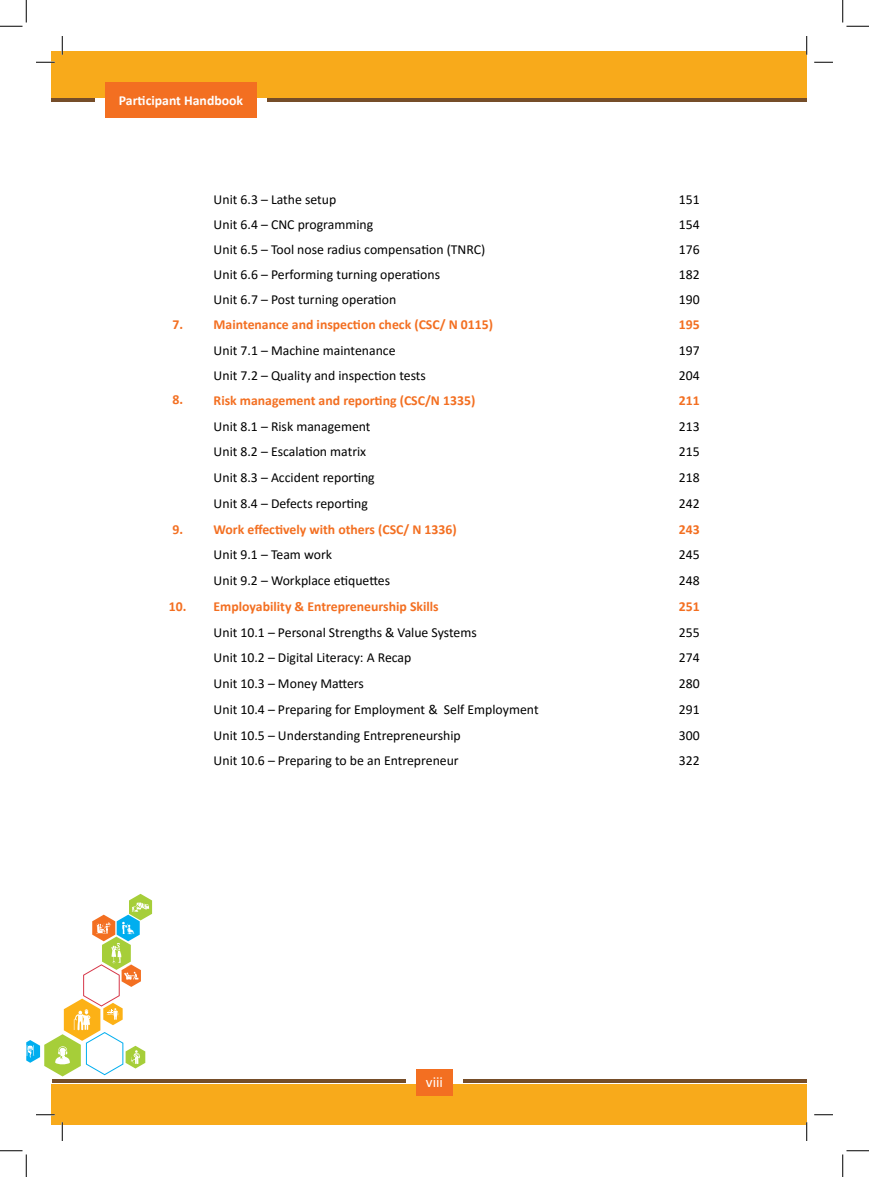
<style>
.page{position:relative;width:869px;height:1177px;background:#fff}
.page>*{position:absolute;margin:0;border:0;box-sizing:border-box;transform-origin:0 0}
.t1{font:15px "Calibri";color:#fff}
.t2{font:13.75px "Calibri";color:#000}
.t3{font:700 13.75px "Calibri";color:#f36f21}
.t4{font:700 13.75px "Calibri";color:#fff}
</style>
<div class="page">
<svg style="left:26px;top:894px;width:126px;height:182px"></svg>
<div style="left:52px;top:1084px;width:754px;height:41px;background:#f8aa1b"></div>
<hr style="left:52px;top:1079px;width:353px;height:3px;background:#754d29">
<div style="left:416px;top:1069px;width:36px;height:26px;background:#f36f21"></div>
<hr style="left:463px;top:1079px;width:343px;height:3px;background:#754d29">
<div style="left:52px;top:52px;width:754px;height:46px;background:#f8aa1b"></div>
<hr style="left:52px;top:98px;width:43px;height:4px;background:#754d29">
<div style="left:105px;top:82px;width:152px;height:36px;background:#f36f21"></div>
<hr style="left:267px;top:98px;width:539px;height:4px;background:#754d29">
<svg style="left:36px;top:61px;width:19px;height:2px"></svg>
<svg style="left:814px;top:61px;width:19px;height:2px"></svg>
<svg style="left:36px;top:1114px;width:19px;height:1px"></svg>
<svg style="left:814px;top:1114px;width:19px;height:1px"></svg>
<svg style="left:61px;top:36px;width:2px;height:19px"></svg>
<svg style="left:61px;top:1122px;width:2px;height:19px"></svg>
<svg style="left:806px;top:36px;width:1px;height:19px"></svg>
<svg style="left:806px;top:1122px;width:1px;height:19px"></svg>
<svg style="left:0;top:0;width:27px;height:27px"></svg>
<svg style="left:0;top:1150px;width:27px;height:27px"></svg>
<svg style="left:842px;top:0;width:27px;height:27px"></svg>
<svg style="left:842px;top:1150px;width:27px;height:27px"></svg>
<p class="t4" style="left:119px;top:91px;width:126px">Participant Handbook</p>
<p class="t2" style="left:214px;top:190px;width:124px">Unit 6.3 – Lathe setup</p>
<p class="t2" style="left:679px;top:190px;width:22px">151</p>
<p class="t2" style="left:214px;top:215px;width:161px">Unit 6.4 – CNC programming</p>
<p class="t2" style="left:679px;top:215px;width:22px">154</p>
<p class="t2" style="left:214px;top:240px;width:273px">Unit 6.5 – Tool nose radius compensation (TNRC)</p>
<p class="t2" style="left:679px;top:240px;width:22px">176</p>
<p class="t2" style="left:214px;top:265px;width:228px">Unit 6.6 – Performing turning operations</p>
<p class="t2" style="left:679px;top:265px;width:22px">182</p>
<p class="t2" style="left:214px;top:290px;width:184px">Unit 6.7 – Post turning operation</p>
<p class="t2" style="left:679px;top:290px;width:22px">190</p>
<p class="t3" style="left:172px;top:315px;width:322px">7. Maintenance and inspection check (CSC/ N 0115)</p>
<p class="t3" style="left:679px;top:315px;width:22px">195</p>
<p class="t2" style="left:214px;top:341px;width:183px">Unit 7.1 – Machine maintenance</p>
<p class="t2" style="left:679px;top:341px;width:22px">197</p>
<p class="t2" style="left:214px;top:366px;width:214px">Unit 7.2 – Quality and inspection tests</p>
<p class="t2" style="left:679px;top:366px;width:22px">204</p>
<p class="t3" style="left:172px;top:391px;width:304px">8. Risk management and reporting (CSC/N 1335)</p>
<p class="t3" style="left:679px;top:391px;width:22px">211</p>
<p class="t2" style="left:214px;top:417px;width:158px">Unit 8.1 – Risk management</p>
<p class="t2" style="left:679px;top:417px;width:22px">213</p>
<p class="t2" style="left:214px;top:442px;width:154px">Unit 8.2 – Escalation matrix</p>
<p class="t2" style="left:679px;top:442px;width:22px">215</p>
<p class="t2" style="left:214px;top:468px;width:163px">Unit 8.3 – Accident reporting</p>
<p class="t2" style="left:679px;top:468px;width:22px">218</p>
<p class="t2" style="left:214px;top:494px;width:156px">Unit 8.4 – Defects reporting</p>
<p class="t2" style="left:679px;top:494px;width:22px">242</p>
<p class="t3" style="left:172px;top:519px;width:286px">9. Work effectively with others (CSC/ N 1336)</p>
<p class="t3" style="left:679px;top:519px;width:22px">243</p>
<p class="t2" style="left:214px;top:545px;width:120px">Unit 9.1 – Team work</p>
<p class="t2" style="left:679px;top:545px;width:22px">245</p>
<p class="t2" style="left:214px;top:571px;width:178px">Unit 9.2 – Workplace etiquettes</p>
<p class="t2" style="left:679px;top:571px;width:22px">248</p>
<p class="t3" style="left:169px;top:596px;width:271px">10. Employability &amp; Entrepreneurship Skills</p>
<p class="t3" style="left:679px;top:596px;width:22px">251</p>
<p class="t2" style="left:214px;top:622px;width:265px">Unit 10.1 – Personal Strengths &amp; Value Systems</p>
<p class="t2" style="left:679px;top:622px;width:22px">255</p>
<p class="t2" style="left:214px;top:648px;width:199px">Unit 10.2 – Digital Literacy: A Recap</p>
<p class="t2" style="left:679px;top:648px;width:22px">274</p>
<p class="t2" style="left:214px;top:674px;width:152px">Unit 10.3 – Money Matters</p>
<p class="t2" style="left:679px;top:674px;width:22px">280</p>
<p class="t2" style="left:214px;top:700px;width:326px">Unit 10.4 – Preparing for Employment &amp; Self Employment</p>
<p class="t2" style="left:679px;top:700px;width:22px">291</p>
<p class="t2" style="left:214px;top:725px;width:249px">Unit 10.5 – Understanding Entrepreneurship</p>
<p class="t2" style="left:679px;top:725px;width:22px">300</p>
<p class="t2" style="left:214px;top:751px;width:247px">Unit 10.6 – Preparing to be an Entrepreneur</p>
<p class="t2" style="left:679px;top:751px;width:22px">322</p>
<p class="t1" style="left:426px;top:1071px;width:19px">viii</p>
</div>
